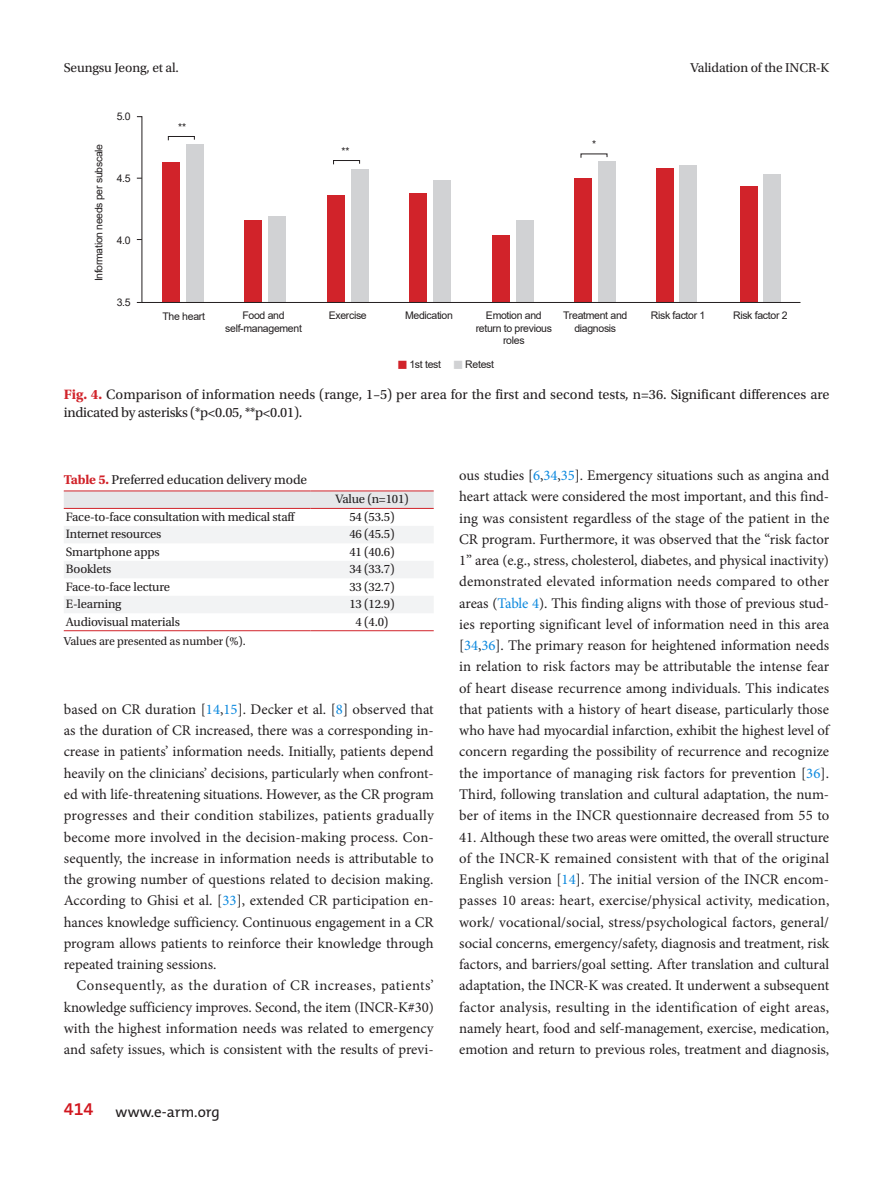
<style>
.page{position:relative;width:893px;height:1191px;background:#fff}
.page>*{position:absolute;margin:0;border:0;box-sizing:border-box;transform-origin:0 0}
.t1{font:15px "The Mix B W5 Plain";letter-spacing:.005em;color:#231f20}
.body{font:14.7px/21.3px "Minion Pro";letter-spacing:-.005em;color:#231f20;text-align:justify}
.fig-caption{font:14.25px/18px "Utopia Std";color:#231f20}
.table-caption{font:13.5px "Utopia Std";letter-spacing:-.01em;color:#231f20}
.tbody{font:12.75px "Utopia Std";letter-spacing:-.015em;color:#231f20}
.table-wrap-foot{font:12px "Utopia Std";letter-spacing:-.01em;color:#231f20}
.picture_print{font:10.5px/12.6px "Arial";letter-spacing:-.03em;color:#231f20;text-align:center}
.s1{font-family:"Ko Pub Dotum";font-weight:300;color:#d1232a}
.s2{font-family:"Ko Pub Dotum";font-weight:300;color:#d1d2d4}
.s3{font-weight:700;color:#d1232a}
.s4{color:#0b88de}
.s5{font-family:"The Mix B W6";font-weight:600;font-size:18px;color:#d1161e}
</style>
<div class="page">
<svg style="left:136px;top:116px;width:665px;height:187px"></svg>
<div style="left:64px;top:492px;width:370px;height:16px;background:#e6e7e9"></div>
<svg style="left:64px;top:526px;width:369px;height:87px"></svg>
<hr style="left:64px;top:630px;width:246px;height:1px;background:#d1232a">
<hr style="left:310px;top:630px;width:124px;height:1px;background:#d1232a">
<hr style="left:64px;top:491px;width:246px;height:1px;background:#d1232a">
<hr style="left:310px;top:491px;width:124px;height:1px;background:#d1232a">
<hr style="left:64px;top:508px;width:246px;height:1px;background:#d1232a">
<hr style="left:310px;top:508px;width:124px;height:1px;background:#d1232a">
<svg style="left:168px;top:136px;width:27px;height:5px"></svg>
<svg style="left:333px;top:160px;width:27px;height:5px"></svg>
<svg style="left:580px;top:153px;width:28px;height:5px"></svg>
<p class="table-caption" style="left:64px;top:60px;width:117px">Seungsu Jeong, et al.</p>
<p class="table-caption" style="left:690px;top:60px;width:140px">Validation of the INCR-K</p>
<p class="picture_print" style="left:92px;top:281px;width:139px;rotate:-90deg">Information needs per subscale</p>
<p class="picture_print" style="left:117px;top:110px;width:15px">5.0</p>
<p class="picture_print" style="left:117px;top:172px;width:15px">4.5</p>
<p class="picture_print" style="left:117px;top:234px;width:15px">4.0</p>
<p class="picture_print" style="left:117px;top:295px;width:15px">3.5</p>
<p class="picture_print" style="left:178px;top:121px;width:9px">**</p>
<p class="picture_print" style="left:342px;top:145px;width:9px">**</p>
<p class="picture_print" style="left:592px;top:138px;width:6px">*</p>
<p class="picture_print" style="left:163px;top:310px;width:44px">The heart</p>
<p class="picture_print" style="left:225px;top:309px;width:78px">Food and self-management</p>
<p class="picture_print" style="left:329px;top:309px;width:40px">Exercise</p>
<p class="picture_print" style="left:405px;top:309px;width:49px">Medication</p>
<p class="picture_print" style="left:476px;top:309px;width:78px">Emotion and return to previous roles</p>
<p class="picture_print" style="left:563px;top:309px;width:66px">Treatment and diagnosis</p>
<p class="picture_print" style="left:651px;top:309px;width:56px">Risk factor 1</p>
<p class="picture_print" style="left:733px;top:309px;width:56px">Risk factor 2</p>
<p class="picture_print" style="left:398px;top:358px;width:98px"><span class="s1">■</span> 1st test <span class="s2">■</span> Retest</p>
<p class="fig-caption" style="left:64px;top:385px;width:767px"><span class="s3">Fig. 4.</span> Comparison of information needs (range, 1–5) per area for the first and second tests, n=36. Significant differences are indicated by asterisks (*p&lt;0.05, **p&lt;0.01).</p>
<p class="table-caption" style="left:64px;top:472px;width:245px"><span class="s3">Table 5.</span> Preferred education delivery mode</p>
<p class="tbody" style="left:335px;top:492px;width:75px">Value (n=101)</p>
<p class="tbody" style="left:66px;top:509px;width:230px">Face-to-face consultation with medical staff</p>
<p class="tbody" style="left:349px;top:509px;width:47px">54 (53.5)</p>
<p class="tbody" style="left:66px;top:527px;width:97px">Internet resources</p>
<p class="tbody" style="left:349px;top:527px;width:47px">46 (45.5)</p>
<p class="tbody" style="left:66px;top:544px;width:95px">Smartphone apps</p>
<p class="tbody" style="left:349px;top:544px;width:47px">41 (40.6)</p>
<p class="tbody" style="left:66px;top:562px;width:47px">Booklets</p>
<p class="tbody" style="left:349px;top:562px;width:47px">34 (33.7)</p>
<p class="tbody" style="left:66px;top:579px;width:106px">Face-to-face lecture</p>
<p class="tbody" style="left:349px;top:579px;width:47px">33 (32.7)</p>
<p class="tbody" style="left:66px;top:597px;width:57px">E-learning</p>
<p class="tbody" style="left:349px;top:597px;width:47px">13 (12.9)</p>
<p class="tbody" style="left:66px;top:614px;width:116px">Audiovisual materials</p>
<p class="tbody" style="left:356px;top:614px;width:34px">4 (4.0)</p>
<p class="table-wrap-foot" style="left:64px;top:634px;width:183px">Values are presented as number (%).</p>
<p class="body" style="left:64px;top:698px;width:372px">based on CR duration [<span class="s4">14</span>,<span class="s4">15</span>]. Decker et al. [<span class="s4">8</span>] observed that as the duration of CR increased, there was a corresponding in&shy;crease in patients’ information needs. Initially, patients depend heavily on the clinicians’ decisions, particularly when confront&shy;ed with life-threatening situations. However, as the CR program progresses and their condition stabilizes, patients gradually become more involved in the decision-making process. Con&shy;sequently, the increase in information needs is attributable to the growing number of questions related to decision making.<br>According to Ghisi et al. [<span class="s4">33</span>], extended CR participation en&shy;hances knowledge sufficiency. Continuous engagement in a CR program allows patients to reinforce their knowledge through repeated training sessions.</p>
<p class="body" style="left:64px;top:975px;width:372px;text-indent:13px">Consequently, as the duration of CR increases, patients’ knowledge sufficiency improves. Second, the item (INCR-K#30) with the highest information needs was related to emergency and safety issues, which is consistent with the results of previ-</p>
<p class="t1" style="left:64px;top:1102px;width:158px"><span class="s5">414</span> www.e-arm.org</p>
<p class="body" style="left:459px;top:465px;width:372px">ous studies [<span class="s4">6</span>,<span class="s4">34</span>,<span class="s4">35</span>]. Emergency situations such as angina and heart attack were considered the most important, and this find&shy;ing was consistent regardless of the stage of the patient in the CR program. Furthermore, it was observed that the “risk factor 1” area (e.g., stress, cholesterol, diabetes, and physical inactivity) demonstrated elevated information needs compared to other areas (<span class="s4">Table 4</span>). This finding aligns with those of previous stud&shy;ies reporting significant level of information need in this area [<span class="s4">34</span>,<span class="s4">36</span>]. The primary reason for heightened information needs in relation to risk factors may be attributable the intense fear of heart disease recurrence among individuals. This indicates that patients with a history of heart disease, particularly those who have had myocardial infarction, exhibit the highest level of concern regarding the possibility of recurrence and recognize the importance of managing risk factors for prevention [<span class="s4">36</span>].<br>Third, following translation and cultural adaptation, the num&shy;ber of items in the INCR questionnaire decreased from 55 to</p>
<p class="body" style="left:459px;top:826px;width:372px">41. Although these two areas were omitted, the overall structure of the INCR-K remained consistent with that of the original English version [<span class="s4">14</span>]. The initial version of the INCR encom&shy;passes 10 areas: heart, exercise/physical activity, medication, work/ vocational/social, stress/psychological factors, general/ social concerns, emergency/safety, diagnosis and treatment, risk factors, and barriers/goal setting. After translation and cultural adaptation, the INCR-K was created. It underwent a subsequent factor analysis, resulting in the identification of eight areas, namely heart, food and self-management, exercise, medication, emotion and return to previous roles, treatment and diagnosis,</p>
</div>
